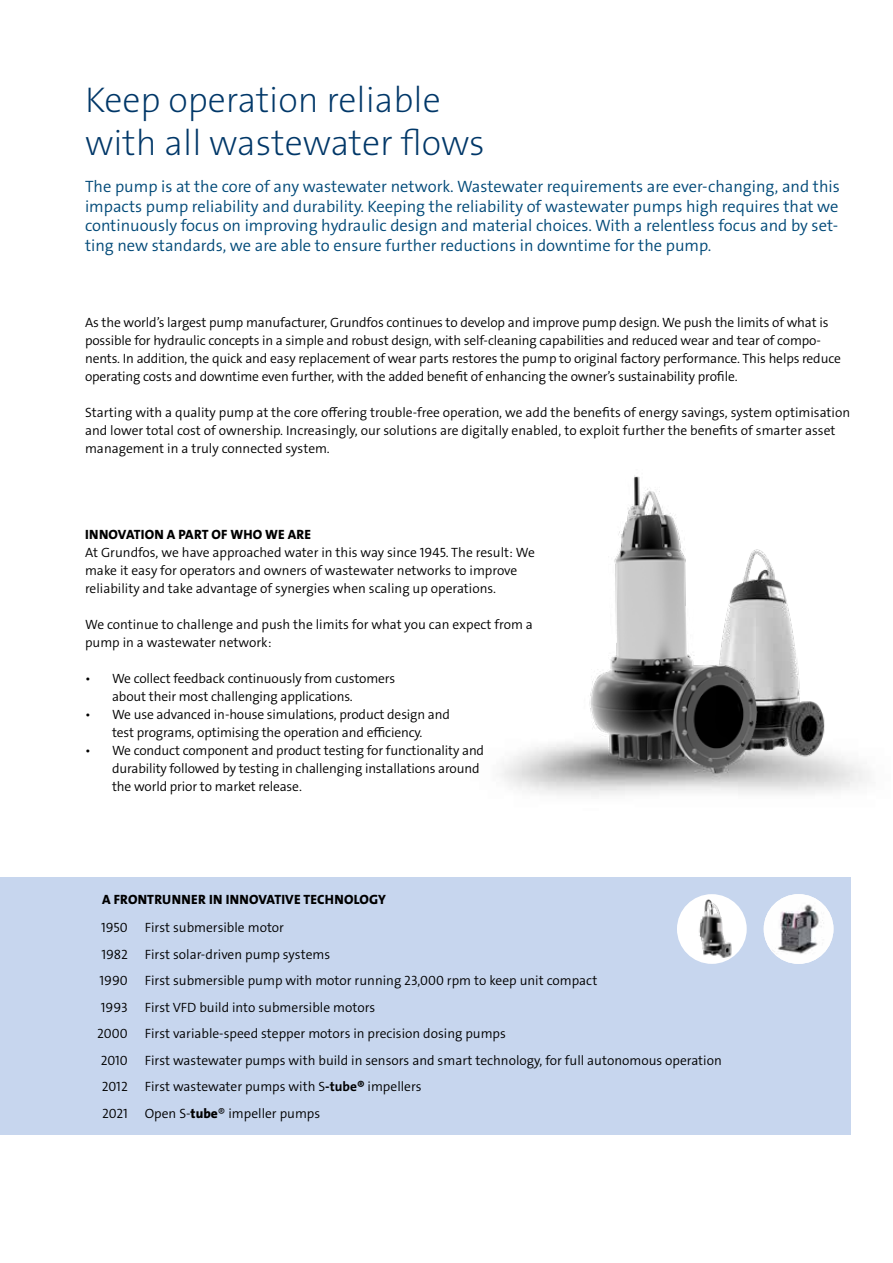
<style>
.page{position:relative;width:893px;height:1263px;background:#fff}
.page>*{position:absolute;margin:0;border:0;box-sizing:border-box;transform-origin:0 0}
.t1{font:36px/43.2px "Grundfos The Sans V2 OT 2 XL";color:#003768}
.t2{font:16.5px/19.5px "Grundfos The Sans V2 OT 4 SL";color:#004978;text-align:justify}
.t3{font:13.5px/26.5px "Grundfos The Sans V2 OT 4 SL";letter-spacing:-.01em;color:#000}
.t4{font:13.5px "Grundfos The Sans V2 OT 8 XB";letter-spacing:.015em;color:#000}
.s1{font-family:"Grundfos The Sans V2 OT 7 B"}
.s2{font-family:"Grundfos The Sans V2 OT 8 XB"}
</style>
<div class="page">
<div style="left:0;top:877px;width:850px;height:258px;background:#c7d6ee"></div>
<img style="left:501px;top:475px;width:368px;height:321px">
<img style="left:764px;top:894px;width:69px;height:70px;border-radius:35px">
<div style="left:677px;top:894px;width:70px;height:70px;background:#fff;border-radius:50%"></div>
<img style="left:677px;top:898px;width:70px;height:63px">
<h1 class="t1" style="left:85px;top:78px;width:401px">Keep operation reliable with all wastewater flows</h1>
<p class="t2" style="left:85px;top:177px;width:756px">The pump is at the core of any wastewater network. Wastewater requirements are ever-changing, and this impacts pump reliability and durability. Keeping the reliability of wastewater pumps high requires that we continuously focus on improving hydraulic design and material choices. With a relentless focus and by set&shy;ting new standards, we are able to ensure further reductions in downtime for the pump.</p>
<p class="t3" style="left:85px;top:313px;width:757px;line-height:18px">As the world’s largest pump manufacturer, Grundfos continues to develop and improve pump design. We push the limits of what is possible for hydraulic concepts in a simple and robust design, with self-cleaning capabilities and reduced wear and tear of compo&shy;nents. In addition, the quick and easy replacement of wear parts restores the pump to original factory performance. This helps reduce operating costs and downtime even further, with the added benefit of enhancing the owner’s sustainability profile.</p>
<p class="t3" style="left:85px;top:403px;width:767px;line-height:18px">Starting with a quality pump at the core offering trouble-free operation, we add the benefits of energy savings, system optimisation and lower total cost of ownership. Increasingly, our solutions are digitally enabled, to exploit further the benefits of smarter asset management in a truly connected system.</p>
<p class="t4" style="left:85px;top:526px;width:227px">INNOVATION A PART OF WHO WE ARE</p>
<p class="t3" style="left:85px;top:544px;width:451px;line-height:18px">At Grundfos, we have approached water in this way since 1945. The result: We make it easy for operators and owners of wastewater networks to improve reliability and take advantage of synergies when scaling up operations.</p>
<p class="t3" style="left:85px;top:616px;width:449px;line-height:18px">We continue to challenge and push the limits for what you can expect from a pump in a wastewater network:</p>
<p class="t3" style="left:112px;top:670px;width:285px;line-height:18px;text-indent:-27px">• We collect feedback continuously from customers about their most challenging applications.</p>
<p class="t3" style="left:85px;top:706px;width:366px;line-height:18px;text-align:center">• We use advanced in-house simulations, product design and test programs, optimising the operation and efficiency.</p>
<p class="t3" style="left:112px;top:742px;width:374px;line-height:18px;text-indent:-27px">• We conduct component and product testing for functionality and durability followed by testing in challenging installations around the world prior to market release.</p>
<p class="t4" style="left:102px;top:891px;width:285px">A FRONTRUNNER IN INNOVATIVE TECHNOLOGY</p>
<p class="t3" style="left:145px;top:915px;width:578px">First submersible motor<br>First solar-driven pump systems<br>First submersible pump with motor running 23,000 rpm to keep unit compact<br>First VFD build into submersible motors<br>First variable-speed stepper motors in precision dosing pumps<br>First wastewater pumps with build in sensors and smart technology, for full autonomous operation First wastewater pumps with S<span class="s1">-tube®</span> impellers<br>Open S-<span class="s2">tube</span>® impeller pumps</p>
<p class="t3" style="left:97px;top:915px;width:32px;text-align:center">1950<br>1982<br>1990<br>1993<br>2000<br>2010<br>2012<br>2021</p>
</div>
